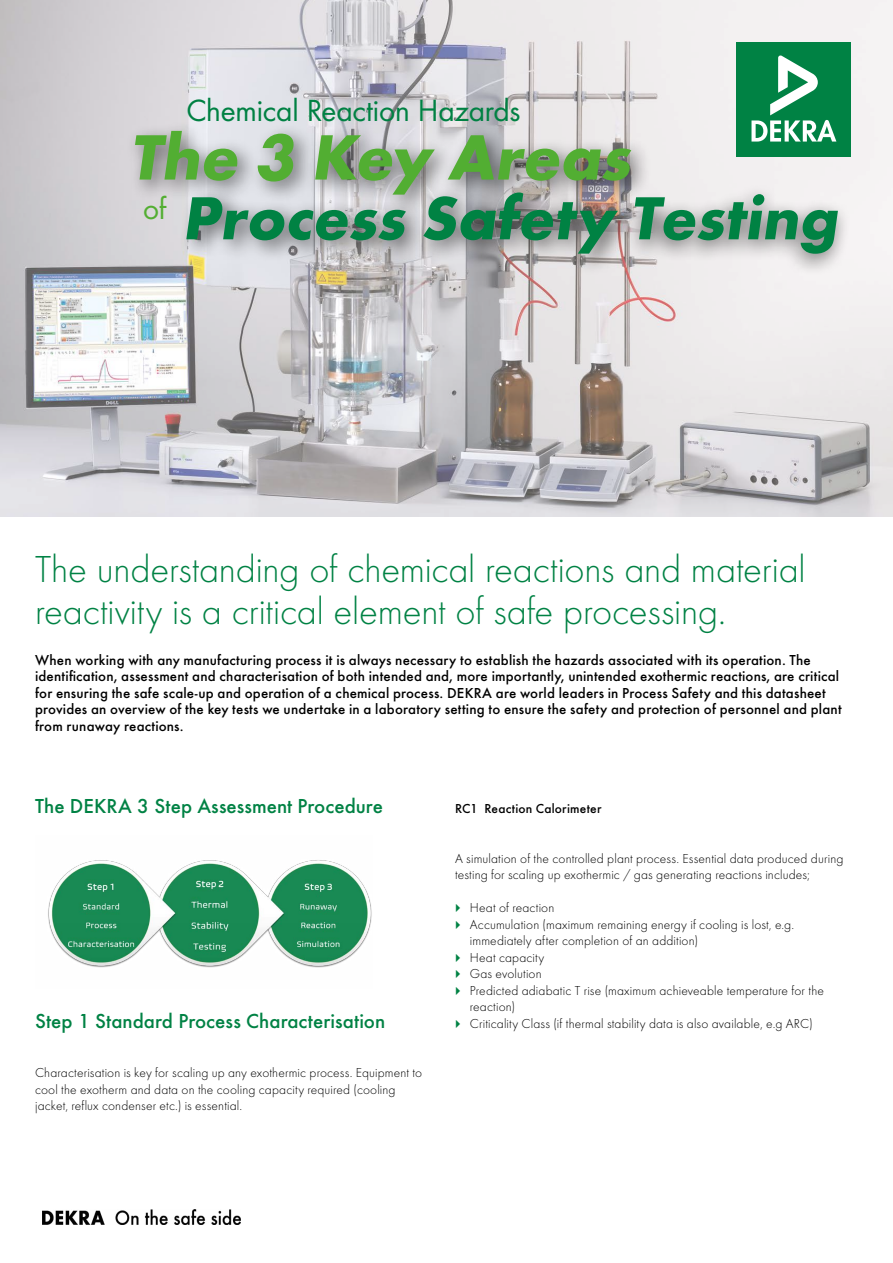
<style>
.page{position:relative;width:893px;height:1263px;background:#fff}
.page>*{position:absolute;margin:0;border:0;box-sizing:border-box;transform-origin:0 0}
.t1{font:700 66.3px "Futura";color:#52ae32}
.t2{font:700 63px "Futura";color:#008243}
.t3{font:300 39px/42px "Futura";letter-spacing:-.005em;color:#008244}
.t4{font:31.8px "Futura Boo";letter-spacing:-.005em;color:#008143}
.t5{font:500 21px "Futura";color:#008244}
.t6{font:500 15px/16.5px "Futura";letter-spacing:.01em;color:#000}
.t7{font:300 13.5px/16.5px "Futura";letter-spacing:.01em;color:#000}
.t8{font:500 13.5px "Futura";letter-spacing:.015em;color:#000}
</style>
<div class="page">
<img style="left:0;top:0;width:893px;height:516px">
<div style="left:125px;top:121px;width:527px;height:96px;background:#000;opacity:.55"></div>
<div style="left:179px;top:182px;width:672px;height:94px;background:#000;opacity:.55"></div>
<div style="left:736px;top:43px;width:114px;height:114px;background:#008244"></div>
<svg style="left:751px;top:55px;width:85px;height:87px"></svg>
<img style="left:43px;top:1209px;width:197px;height:15px">
<img style="left:48px;top:860px;width:324px;height:108px">
<h3 class="t4" style="left:186px;top:89px;width:336px">Chemical Reaction Hazards</h3>
<h1 class="t1" style="left:130px;top:109px;width:514px">The 3 Key Areas</h1>
<h2 class="t2" style="left:143px;top:172px;width:707px"><sup>o</sup> <sup>f</sup> Process Safety Testing</h2>
<h3 class="t3" style="left:35px;top:547px;width:772px">The understanding of chemical reactions and material reactivity is a critical element of safe processing.</h3>
<p class="t6" style="left:35px;top:650px;width:808px">When working with any manufacturing process it is always necessary to establish the hazards associated with its operation. The identification, assessment and characterisation of both intended and, more importantly, unintended exothermic reactions, are critical for ensuring the safe scale-up and operation of a chemical process. DEKRA are world leaders in Process Safety and this datasheet provides an overview of the key tests we undertake in a laboratory setting to ensure the safety and protection of personnel and plant from runaway reactions.</p>
<h3 class="t5" style="left:35px;top:790px;width:349px">The DEKRA 3 Step Assessment Procedure</h3>
<p class="t8" style="left:455px;top:798px;width:148px">RC1 Reaction Calorimeter</p>
<p class="t7" style="left:455px;top:849px;width:390px">A simulation of the controlled plant process. Essential data produced during testing for scaling up exothermic / gas generating reactions includes;</p>
<p class="t7" style="left:470px;top:899px;width:356px">Heat of reaction<br>Accumulation (maximum remaining energy if cooling is lost, e.g. immediately after completion of an addition)<br>Heat capacity<br>Gas evolution<br>Predicted adiabatic T rise (maximum achieveable temperature for the reaction)<br>Criticality Class (if thermal stability data is also available, e.g ARC)</p>
<h3 class="t5" style="left:35px;top:1005px;width:352px">Step 1 Standard Process Characterisation</h3>
<p class="t7" style="left:35px;top:1064px;width:389px">Characterisation is key for scaling up any exothermic process. Equipment to cool the exotherm and data on the cooling capacity required (cooling jacket, reflux condenser etc.) is essential.</p>
</div>
